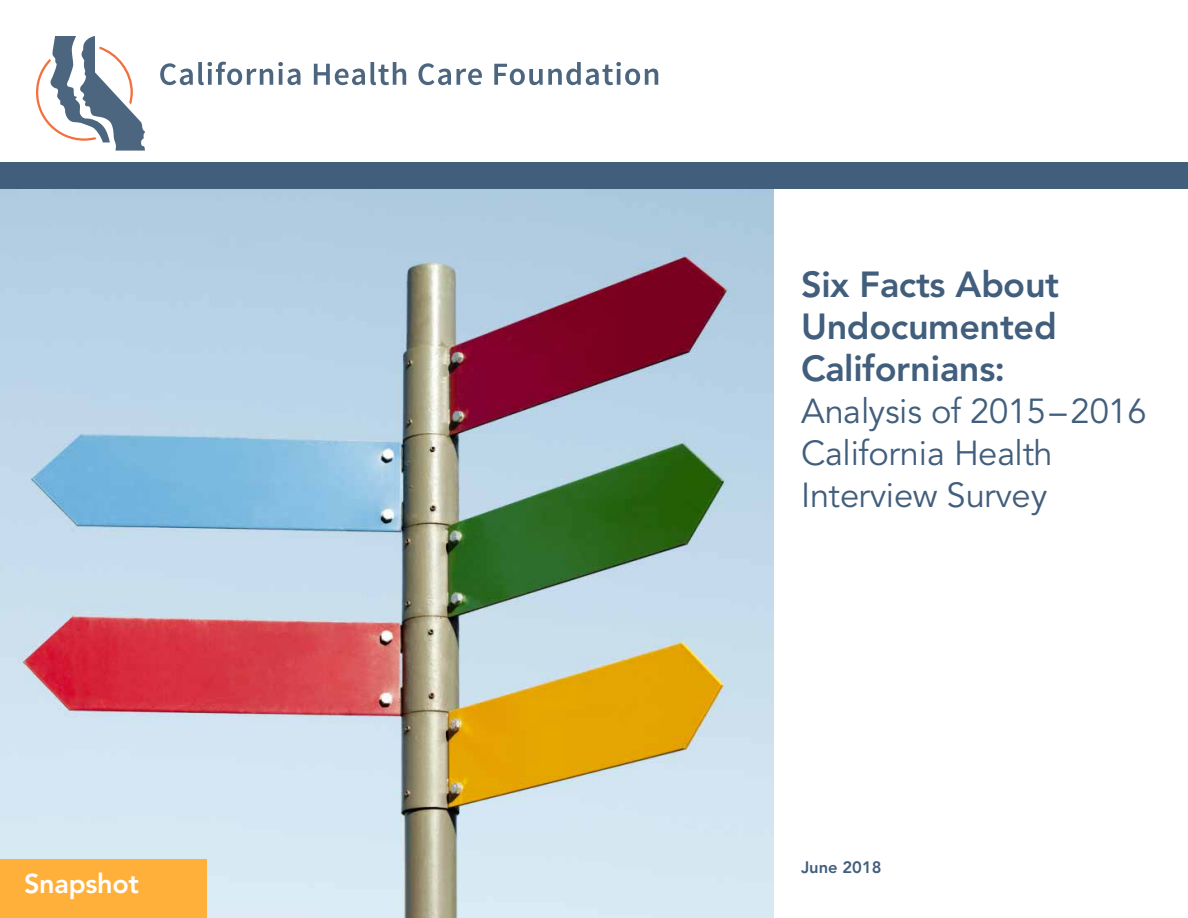
<style>
.page{position:relative;width:1188px;height:918px;background:#fff}
.page>*{position:absolute;margin:0;border:0;box-sizing:border-box;transform-origin:0 0}
.t1{font:800 36px/42px "Avenir LT Std";color:#415e7c;text-align:justify}
.t2{font:34.5px/42px "Avenir LT Std";color:#415e7c}
.t3{font:800 27px "Avenir LT Std";letter-spacing:-.01em;color:#fff}
.t4{font:800 16.5px "Avenir LT Std";color:#415e7c}
</style>
<div class="page">
<img style="left:0;top:189px;width:774px;height:729px">
<svg style="left:36px;top:36px;width:109px;height:115px"></svg>
<svg style="left:160px;top:62px;width:140px;height:23px"></svg>
<svg style="left:314px;top:62px;width:92px;height:23px"></svg>
<svg style="left:418px;top:63px;width:33px;height:22px"></svg>
<svg style="left:457px;top:69px;width:25px;height:16px"></svg>
<svg style="left:494px;top:62px;width:164px;height:23px"></svg>
<div style="left:0;top:860px;width:207px;height:58px;background:#ffb03b"></div>
<div style="left:0;top:162px;width:1188px;height:27px;background:#415e7c"></div>
<p class="t3" style="left:24px;top:868px;width:117px">Snapshot</p>
<p class="t1" style="left:801px;top:264px;width:260px">Six Facts About Undocumented Californians:</p>
<p class="t2" style="left:801px;top:391px;width:347px">Analysis of 2015 – 2016<br>California Health<br>Interview Survey</p>
<p class="t4" style="left:801px;top:857px;width:82px">June 2018</p>
</div>
